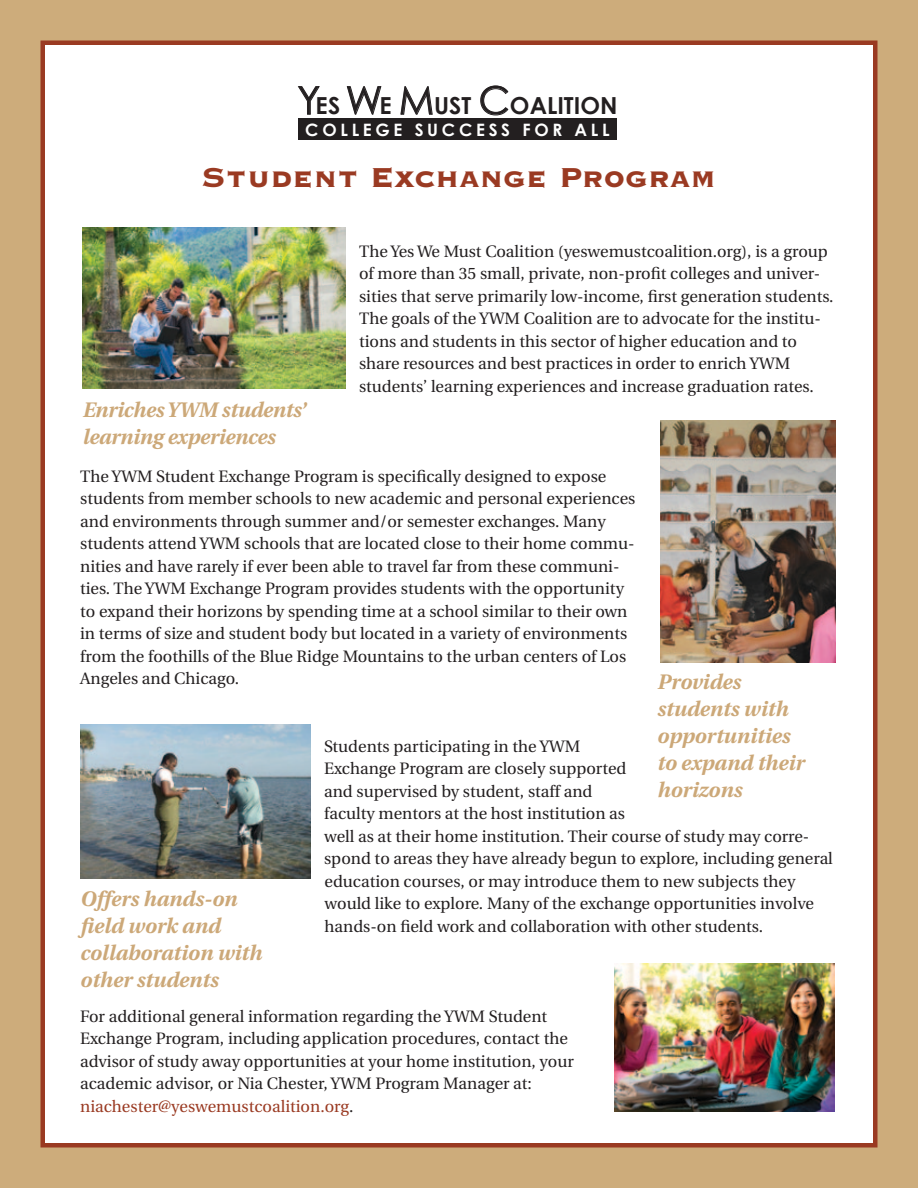
<style>
.page{position:relative;width:918px;height:1188px;background:#cdac7b}
.page>*{position:absolute;margin:0;border:0;box-sizing:border-box;transform-origin:0 0}
.t1{font:800 36px "Copperplate Gothic BT";color:#9a3a22}
.t2{font:700 23.55px "Century Gothic";color:#231f20}
.t3{font:italic 700 21px/27px "Utopia";color:#cca878}
.t4{font:700 17.1px "Century Gothic";letter-spacing:.22em;color:#fff}
.t5{font:16.5px/22.5px "Utopia";color:#231f20}
.s1{font-weight:400;font-size:38.4px}
.s2{color:#9a3a22}
</style>
<div class="page">
<div style="left:40px;top:40px;width:838px;height:1108px;background:#fff;border:4px solid #9a3a22"></div>
<div style="left:298px;top:118px;width:318px;height:22px;background:#231f20"></div>
<svg style="left:298px;top:86px;width:22px;height:29px"></svg>
<svg style="left:347px;top:86px;width:34px;height:29px"></svg>
<svg style="left:401px;top:86px;width:32px;height:29px"></svg>
<svg style="left:480px;top:86px;width:28px;height:29px"></svg>
<img style="left:82px;top:227px;width:264px;height:161px">
<img style="left:660px;top:420px;width:175px;height:243px">
<img style="left:615px;top:964px;width:220px;height:148px">
<img style="left:81px;top:725px;width:230px;height:153px">
<h2 class="t2" style="left:297px;top:91px;width:322px"><span class="s1">Y</span>ES <span class="s1">W</span>E <span class="s1">M</span>UST <span class="s1">C</span>OALITION</h2>
<p class="t4" style="left:305px;top:119px;width:306px">COLLEGE SUCCESS FOR ALL</p>
<h1 class="t1" style="left:202px;top:158px;width:516px">Student Exchange Program</h1>
<p class="t3" style="left:82px;top:396px;width:225px">Enriches YWM students’ learning experiences</p>
<p class="t5" style="left:359px;top:240px;width:476px">The Yes We Must Coalition (yeswemustcoalition.org), is a group of more than 35 small, private, non-profit colleges and univer&shy;sities that serve primarily low-income, first generation students.<br>The goals of the YWM Coalition are to advocate for the institu&shy;tions and students in this sector of higher education and to share resources and best practices in order to enrich YWM students’ learning experiences and increase graduation rates.</p>
<p class="t5" style="left:80px;top:465px;width:557px">The YWM Student Exchange Program is specifically designed to expose students from member schools to new academic and personal experiences and environments through summer and/or semester exchanges. Many students attend YWM schools that are located close to their home commu&shy;nities and have rarely if ever been able to travel far from these communi&shy;ties. The YWM Exchange Program provides students with the opportunity to expand their horizons by spending time at a school similar to their own in terms of size and student body but located in a variety of environments from the foothills of the Blue Ridge Mountains to the urban centers of Los Angeles and Chicago.</p>
<p class="t3" style="left:657px;top:669px;width:149px">Provides students with opportunities to expand their horizons</p>
<p class="t5" style="left:324px;top:735px;width:510px">Students participating in the YWM<br>Exchange Program are closely supported<br>and supervised by student, staff and<br>faculty mentors at the host institution as<br>well as at their home institution. Their course of study may corre&shy;spond to areas they have already begun to explore, including general education courses, or may introduce them to new subjects they would like to explore. Many of the exchange opportunities involve hands-on field work and collaboration with other students.</p>
<p class="t3" style="left:80px;top:885px;width:183px">Offers hands-on field work and collaboration with other students</p>
<p class="t5" style="left:80px;top:1005px;width:495px">For additional general information regarding the YWM Student Exchange Program, including application procedures, contact the advisor of study away opportunities at your home institution, your academic advisor, or Nia Chester, YWM Program Manager at: <span class="s2">niachester@yeswemustcoalition.org</span>.</p>
</div>
